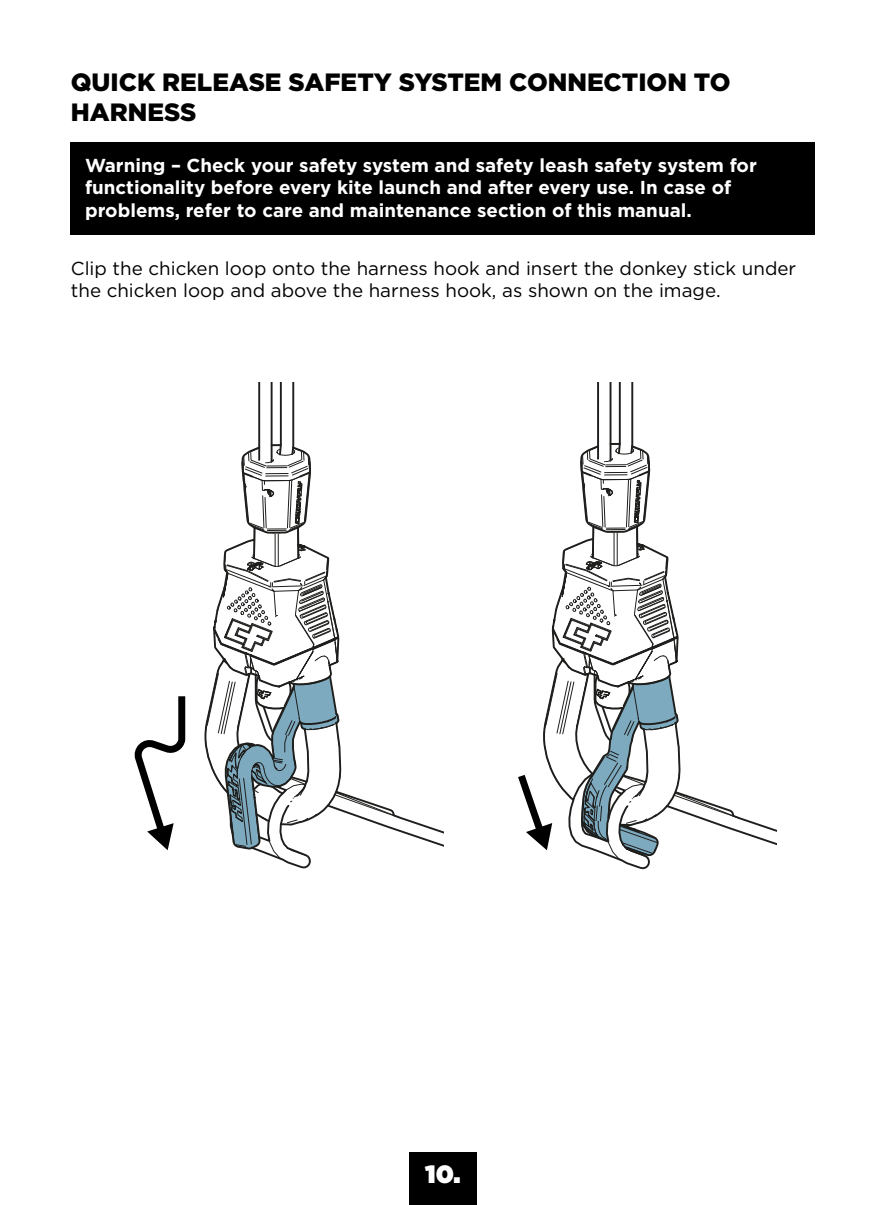
<style>
.page{position:relative;width:886px;height:1205px;background:#fff}
.page>*{position:absolute;margin:0;border:0;box-sizing:border-box;transform-origin:0 0}
.t1{font:900 25px/30px "Gotham";color:#000}
.t2{font:900 25px "Gotham";color:#fff}
.t3{font:700 18.75px/22.5px "Gotham";color:#fff}
.t4{font:18.75px/22.5px "Gotham";color:#000}
</style>
<div class="page">
<div style="left:409px;top:1152px;width:68px;height:53px;background:#000"></div>
<div style="left:71px;top:143px;width:744px;height:92px;background:#000"></div>
<svg style="left:204px;top:382px;width:240px;height:487px"></svg>
<svg style="left:518px;top:382px;width:258px;height:488px"></svg>
<svg style="left:135px;top:696px;width:51px;height:154px"></svg>
<h1 class="t1" style="left:71px;top:67px;width:661px">QUICK RELEASE SAFETY SYSTEM CONNECTION TO<br>HARNESS</h1>
<p class="t3" style="left:85px;top:154px;width:673px">Warning – Check your safety system and safety leash safety system for functionality before every kite launch and after every use. In case of problems, refer to care and maintenance section of this manual.</p>
<p class="t4" style="left:71px;top:256px;width:727px">Clip the chicken loop onto the harness hook and insert the donkey stick under the chicken loop and above the harness hook, as shown on the image.</p>
<h1 class="t2" style="left:425px;top:1156px;width:37px">10.</h1>
</div>
